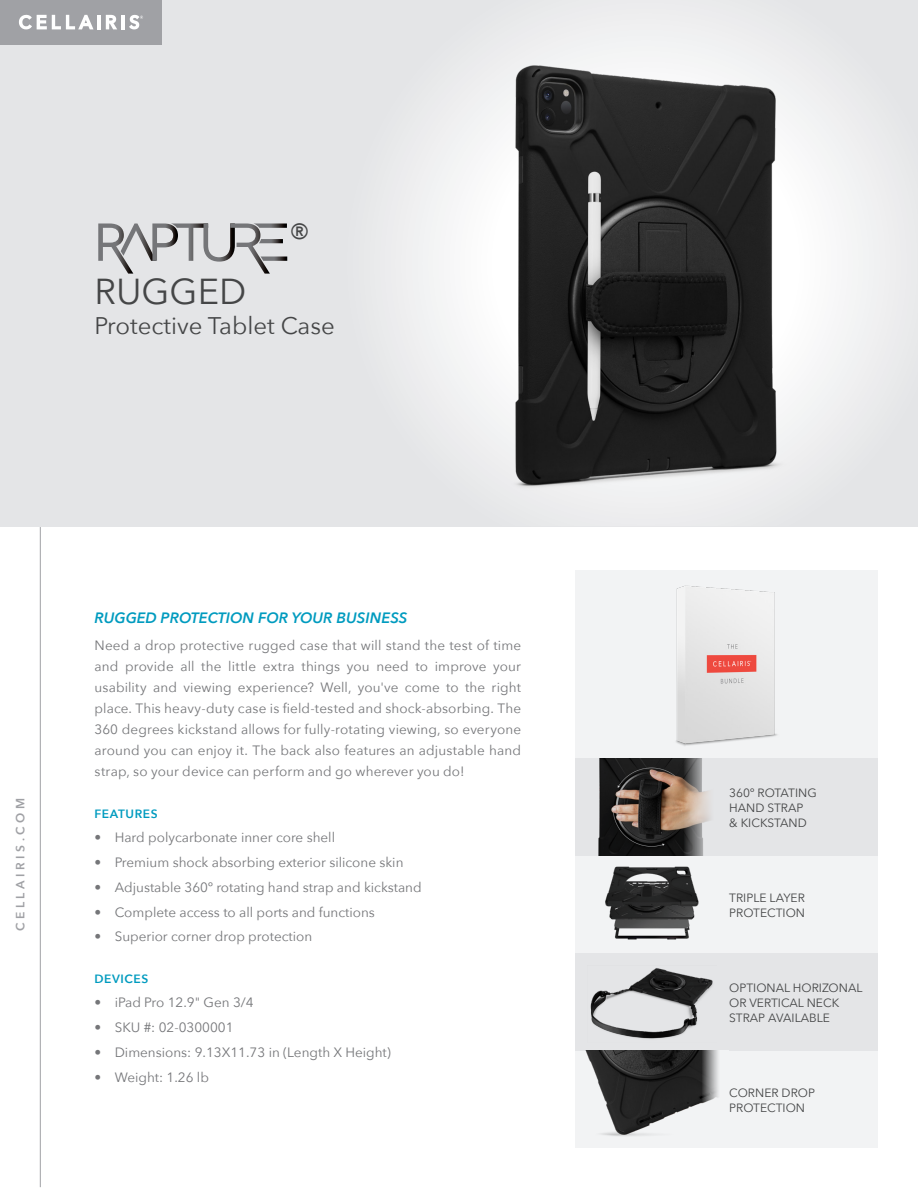
<style>
.page{position:relative;width:918px;height:1188px;background:#fff}
.page>*{position:absolute;margin:0;border:0;box-sizing:border-box;transform-origin:0 0}
.t1{font:36px "Avenir Next";color:#454647}
.t2{font:24px "Avenir Next";color:#454647}
.t3{font:italic 600 15px "Avenir Next";color:#009bbf}
.t4{font:13.5px/21px "Avenir Next";color:#757679;text-align:justify}
.t5{font:12px/15px "Avenir Next";color:#454647}
.t6{font:600 12px "Avenir Next";letter-spacing:.05em;color:#009bbf}
.t7{font:600 12px "Avenir Next";letter-spacing:.3em;color:#a0a1a5}
</style>
<div class="page">
<div style="left:0;top:0;width:918px;height:526px;background:#e4e5e7"></div>
<svg style="left:401px;top:19px;width:489px;height:489px"></svg>
<div style="left:575px;top:570px;width:303px;height:189px;background:#f2f3f4"></div>
<div style="left:575px;top:856px;width:303px;height:97px;background:#f2f3f4"></div>
<div style="left:575px;top:1050px;width:303px;height:98px;background:#f2f3f4"></div>
<div style="left:575px;top:759px;width:303px;height:97px;background:#e4e5e7"></div>
<div style="left:575px;top:953px;width:303px;height:97px;background:#e4e5e7"></div>
<img style="left:598px;top:759px;width:85px;height:97px">
<img style="left:590px;top:968px;width:123px;height:71px">
<img style="left:676px;top:585px;width:101px;height:161px">
<hr style="left:40px;top:527px;width:1px;height:660px;background:#a0a1a5">
<img style="left:605px;top:866px;width:94px;height:74px">
<img style="left:509px;top:65px;width:288px;height:426px">
<svg style="left:98px;top:223px;width:189px;height:51px"></svg>
<div style="left:0;top:0;width:162px;height:44px;background:#a0a1a5"></div>
<svg style="left:19px;top:15px;width:75px;height:14px"></svg>
<svg style="left:106px;top:15px;width:11px;height:14px"></svg>
<hr style="left:97px;top:15px;width:4px;height:14px;background:#fff">
<hr style="left:122px;top:15px;width:3px;height:14px;background:#fff">
<svg style="left:129px;top:15px;width:14px;height:14px"></svg>
<img style="left:575px;top:1050px;width:126px;height:86px">
<svg style="left:701px;top:1050px;width:18px;height:54px"></svg>
<svg style="left:683px;top:759px;width:28px;height:97px"></svg>
<p class="t1" style="left:289px;top:206px;width:23px">®</p>
<p class="t1" style="left:94px;top:261px;width:153px">RUGGED</p>
<p class="t2" style="left:94px;top:305px;width:242px">Protective Tablet Case</p>
<p class="t7" style="left:10px;top:931px;width:135px;rotate:-90deg">CELLAIRIS.COM</p>
<p class="t3" style="left:94px;top:604px;width:315px">RUGGED PROTECTION FOR YOUR BUSINESS</p>
<p class="t4" style="left:94px;top:635px;width:428px">Need a drop protective rugged case that will stand the test of time and provide all the little extra things you need to improve your usability and viewing experience? Well, you've come to the right place. This heavy-duty case is field-tested and shock-absorbing. The 360 degrees kickstand allows for fully-rotating viewing, so everyone around you can enjoy it. The back also features an adjustable hand strap, so your device can perform and go wherever you do!</p>
<p class="t6" style="left:94px;top:803px;width:65px">FEATURES</p>
<p class="t4" style="left:94px;top:827px;width:242px">• Hard polycarbonate inner core shell</p>
<p class="t4" style="left:94px;top:851px;width:311px">• Premium shock absorbing exterior silicone skin</p>
<p class="t4" style="left:94px;top:876px;width:329px">• Adjustable 360º rotating hand strap and kickstand</p>
<p class="t4" style="left:94px;top:901px;width:282px">• Complete access to all ports and functions</p>
<p class="t4" style="left:94px;top:926px;width:219px">• Superior corner drop protection</p>
<p class="t6" style="left:94px;top:968px;width:55px">DEVICES</p>
<p class="t4" style="left:94px;top:992px;width:161px">• iPad Pro 12.9" Gen 3/4</p>
<p class="t4" style="left:94px;top:1016px;width:141px">• SKU #: 02-0300001</p>
<p class="t4" style="left:94px;top:1041px;width:298px">• Dimensions: 9.13X11.73 in (Length X Height)</p>
<p class="t4" style="left:94px;top:1066px;width:116px">• Weight: 1.26 lb</p>
<p class="t5" style="left:729px;top:784px;width:89px">360º ROTATING</p>
<p class="t5" style="left:729px;top:799px;width:76px">HAND STRAP</p>
<p class="t5" style="left:729px;top:814px;width:79px">&amp; KICKSTAND</p>
<p class="t5" style="left:729px;top:890px;width:77px">TRIPLE LAYER</p>
<p class="t5" style="left:729px;top:905px;width:77px">PROTECTION</p>
<p class="t5" style="left:729px;top:980px;width:135px">OPTIONAL HORIZONAL<br>OR VERTICAL NECK<br>STRAP AVAILABLE</p>
<p class="t5" style="left:729px;top:1085px;width:87px">CORNER DROP<br>PROTECTION</p>
</div>
